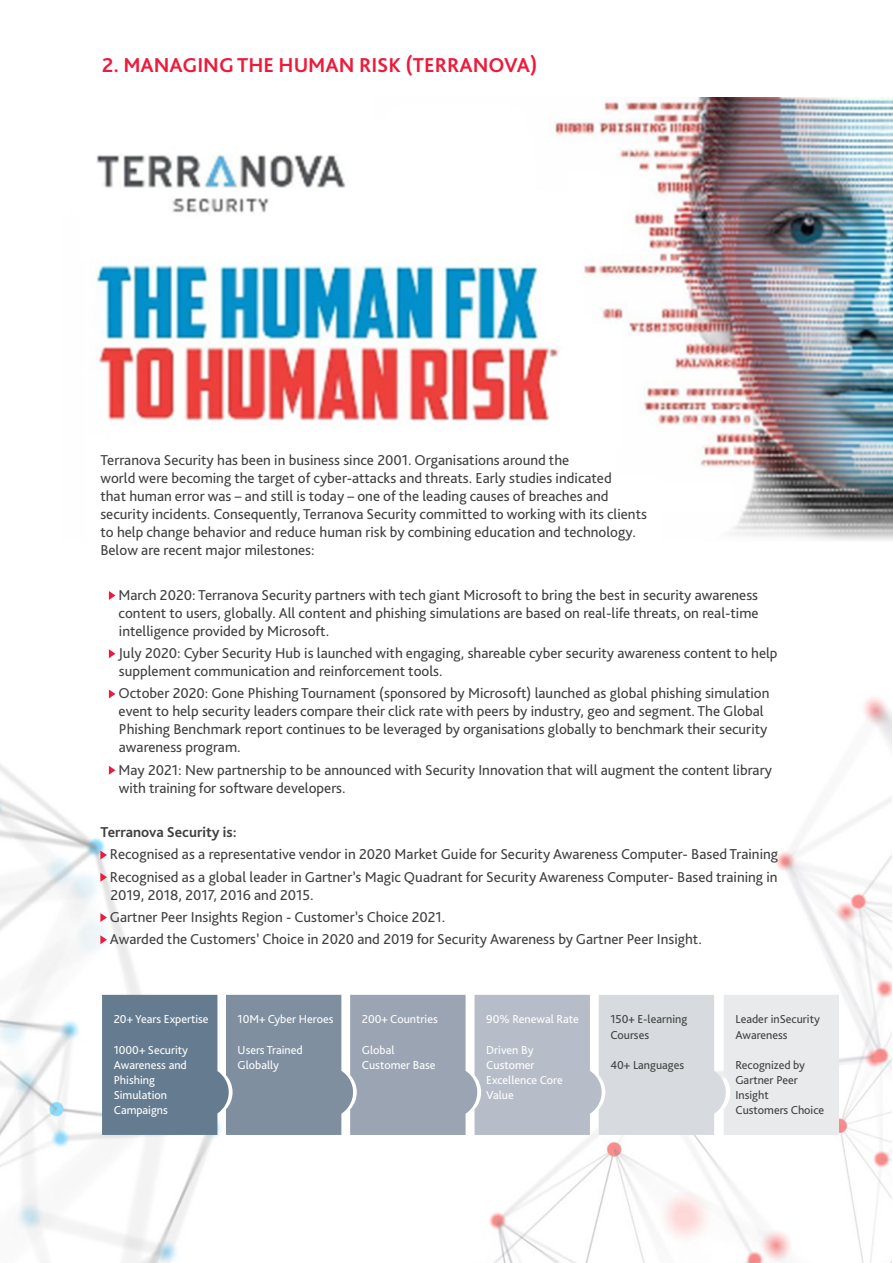
<style>
.page{position:relative;width:893px;height:1263px;background:#fff}
.page>*{position:absolute;margin:0;border:0;box-sizing:border-box;transform-origin:0 0}
.t1{font:700 21px "Bliss Pro";color:#ed1a3b}
.t2{font:15px/18px "Bliss Pro";color:#404040}
.t3{font:700 15px "Bliss Pro";color:#404040}
.t4{font:12px/15.1px "Bliss Pro";color:#fff}
.t5{font:12px/15.1px "Bliss Pro";color:#404040}
</style>
<div class="page">
<img style="left:0;top:591px;width:891px;height:672px">
<img style="left:96px;top:98px;width:797px;height:443px">
<svg style="left:102px;top:995px;width:737px;height:140px;background:#acb5c1"></svg>
<svg style="left:109px;top:591px;width:6px;height:9px"></svg>
<svg style="left:109px;top:649px;width:6px;height:9px"></svg>
<svg style="left:109px;top:689px;width:6px;height:9px"></svg>
<svg style="left:109px;top:766px;width:6px;height:9px"></svg>
<svg style="left:100px;top:850px;width:7px;height:9px"></svg>
<svg style="left:100px;top:873px;width:7px;height:9px"></svg>
<svg style="left:100px;top:913px;width:7px;height:9px"></svg>
<svg style="left:100px;top:935px;width:7px;height:9px"></svg>
<h1 class="t1" style="left:102px;top:52px;width:437px">2. MANAGING THE HUMAN RISK (TERRANOVA)</h1>
<p class="t2" style="left:100px;top:451px;width:548px">Terranova Security has been in business since 2001. Organisations around the<br>world were becoming the target of cyber-attacks and threats. Early studies indicated<br>that human error was – and still is today – one of the leading causes of breaches and security incidents. Consequently, Terranova Security committed to working with its clients to help change behavior and reduce human risk by combining education and technology.<br>Below are recent major milestones:</p>
<p class="t2" style="left:118px;top:586px;width:642px;text-align:justify">March 2020: Terranova Security partners with tech giant Microsoft to bring the best in security awareness content to users, globally. All content and phishing simulations are based on real-life threats, on real-time intelligence provided by Microsoft.</p>
<p class="t2" style="left:118px;top:644px;width:661px">July 2020: Cyber Security Hub is launched with engaging, shareable cyber security awareness content to help supplement communication and reinforcement tools.</p>
<p class="t2" style="left:118px;top:684px;width:653px">October 2020: Gone Phishing Tournament (sponsored by Microsoft) launched as global phishing simulation event to help security leaders compare their click rate with peers by industry, geo and segment. The Global Phishing Benchmark report continues to be leveraged by organisations globally to benchmark their security awareness program.</p>
<p class="t2" style="left:118px;top:760px;width:655px">May 2021: New partnership to be announced with Security Innovation that will augment the content library with training for software developers.</p>
<p class="t3" style="left:100px;top:823px;width:138px">Terranova Security is:</p>
<p class="t2" style="left:110px;top:843px;width:670px;line-height:22.2px">Recognised as a representative vendor in 2020 Market Guide for Security Awareness Computer- Based Training<br>Recognised as a global leader in Gartner’s Magic Quadrant for Security Awareness Computer- Based training in</p>
<p class="t2" style="left:110px;top:883px;width:593px;line-height:22.2px">2019, 2018, 2017, 2016 and 2015.<br>Gartner Peer Insights Region - Customer’s Choice 2021.<br>Awarded the Customers’ Choice in 2020 and 2019 for Security Awareness by Gartner Peer Insight.</p>
<p class="t4" style="left:114px;top:1011px;width:96px">20+ Years Expertise</p>
<p class="t4" style="left:114px;top:1042px;width:76px">1000+ Security<br>Awareness and<br>Phishing<br>Simulation<br>Campaigns</p>
<p class="t4" style="left:238px;top:1011px;width:97px">10M+ Cyber Heroes</p>
<p class="t4" style="left:238px;top:1042px;width:67px">Users Trained<br>Globally</p>
<p class="t4" style="left:362px;top:1011px;width:77px">200+ Countries</p>
<p class="t4" style="left:362px;top:1042px;width:75px">Global<br>Customer Base</p>
<p class="t4" style="left:486px;top:1011px;width:94px">90% Renewal Rate</p>
<p class="t4" style="left:486px;top:1042px;width:78px">Driven By<br>Customer<br>Excellence Core<br>Value</p>
<p class="t5" style="left:610px;top:1011px;width:78px">150+ E-learning<br>Courses</p>
<p class="t5" style="left:610px;top:1057px;width:75px">40+ Languages</p>
<p class="t5" style="left:735px;top:1011px;width:86px">Leader inSecurity<br>Awareness</p>
<p class="t5" style="left:735px;top:1057px;width:90px">Recognized by<br>Gartner Peer<br>Insight<br>Customers Choice</p>
</div>
